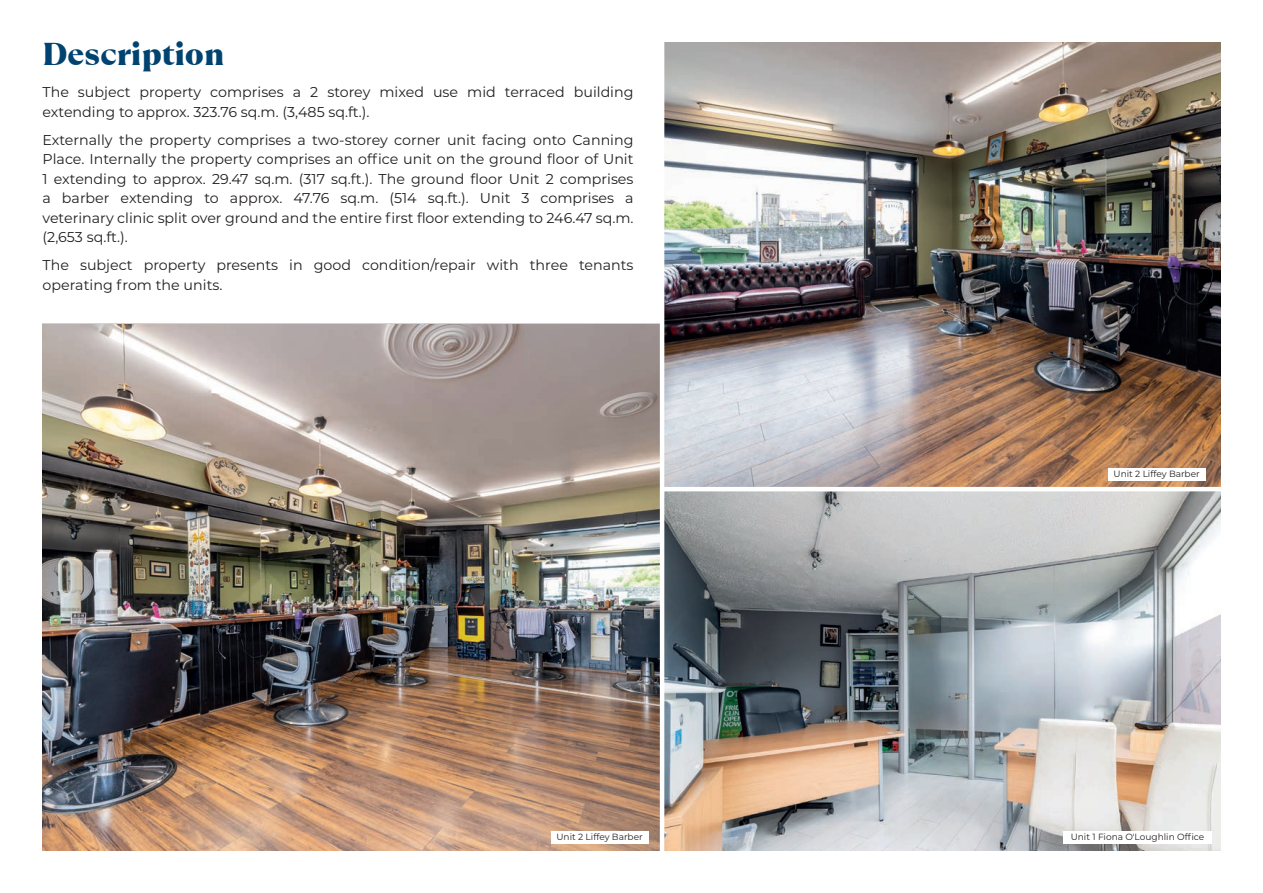
<style>
.page{position:relative;width:1263px;height:893px;background:#fff}
.page>*{position:absolute;margin:0;border:0;box-sizing:border-box;transform-origin:0 0}
.t1{font:900 31.5px "TT Ramillas Trl";letter-spacing:.005em;color:#004371}
.t2{font:14.25px/19.5px "Montserrat";color:#231f20}
.t3{font:9px "Montserrat";color:#231f20}
</style>
<div class="page">
<img style="left:43px;top:324px;width:617px;height:526px">
<img style="left:664px;top:43px;width:556px;height:444px">
<img style="left:664px;top:491px;width:556px;height:359px">
<div style="left:551px;top:831px;width:97px;height:12px;background:#fff"></div>
<div style="left:1108px;top:468px;width:97px;height:12px;background:#fff"></div>
<div style="left:1063px;top:831px;width:149px;height:12px;background:#fff"></div>
<h1 class="t1" style="left:43px;top:34px;width:183px">Description</h1>
<p class="t2" style="left:43px;top:82px;width:593px">The subject property comprises a 2 storey mixed use mid terraced building extending to approx. 323.76 sq.m. (3,485 sq.ft.).</p>
<p class="t2" style="left:43px;top:130px;width:593px;text-align:justify">Externally the property comprises a two-storey corner unit facing onto Canning Place. Internally the property comprises an office unit on the ground floor of Unit 1 extending to approx. 29.47 sq.m. (317 sq.ft.). The ground floor Unit 2 comprises a barber extending to approx. 47.76 sq.m. (514 sq.ft.). Unit 3 comprises a veterinary clinic split over ground and the entire first floor extending to 246.47 sq.m. (2,653 sq.ft.).</p>
<p class="t2" style="left:43px;top:255px;width:592px">The subject property presents in good condition/repair with three tenants operating from the units.</p>
<p class="t3" style="left:556px;top:831px;width:88px">Unit 2 Liffey Barber</p>
<p class="t3" style="left:1113px;top:468px;width:88px">Unit 2 Liffey Barber</p>
<p class="t3" style="left:1071px;top:831px;width:135px">Unit 1 Fiona O'Loughlin Office</p>
</div>
